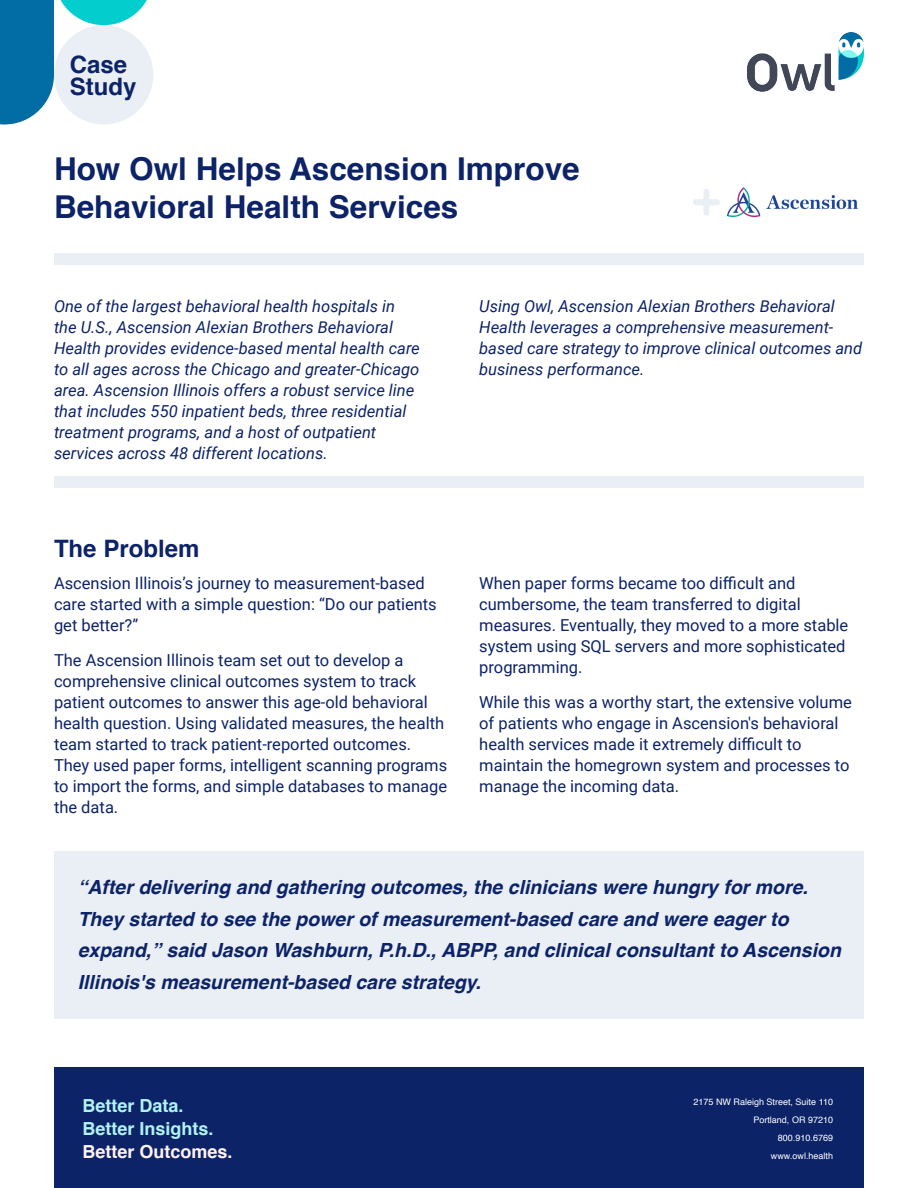
<style>
.page{position:relative;width:918px;height:1188px;background:#fff}
.page>*{position:absolute;margin:0;border:0;box-sizing:border-box;transform-origin:0 0}
.t1{font:700 31.5px/37.5px "Helvetica";color:#0d2368}
.t2{font:700 24px/22.5px "Helvetica";color:#0d2368}
.t3{font:italic 700 19.5px/31.5px "Helvetica";color:#0d2368}
.t4{font:700 18px "Helvetica";color:#b1f3f2}
.t5{font:700 18px "Helvetica";color:#fff3f2}
.Paragraph_11_14{font:16.5px/21px "Roboto";color:#0d2368}
.Paragraph_11_14-2{font:italic 16.5px/21px "Roboto";color:#0d2368}
.t6{font:9px/18px "Helvetica";color:#fff;text-align:right}
</style>
<div class="page">
<img style="left:747px;top:33px;width:117px;height:59px">
<div style="left:54px;top:1067px;width:810px;height:121px;background:#0d2368"></div>
<svg style="left:0;top:0;width:153px;height:125px"></svg>
<div style="left:703px;top:189px;width:6px;height:27px;background:#eaeff5;border-radius:3px"></div>
<div style="left:693px;top:199px;width:27px;height:6px;background:#eaeff5;border-radius:3px"></div>
<div style="left:54px;top:253px;width:810px;height:12px;background:#eaeff5"></div>
<img style="left:726px;top:187px;width:133px;height:31px">
<div style="left:55px;top:851px;width:809px;height:168px;background:#eaeff5"></div>
<div style="left:54px;top:476px;width:810px;height:12px;background:#eaeff5"></div>
<p class="t2" style="left:70px;top:53px;width:68px">Case<br>Study</p>
<p class="t1" style="left:54px;top:151px;width:527px">How Owl Helps Ascension Improve<br>Behavioral Health Services</p>
<p class="Paragraph_11_14-2" style="left:54px;top:295px;width:367px">One of the largest behavioral health hospitals in the U.S., Ascension Alexian Brothers Behavioral Health provides evidence-based mental health care to all ages across the Chicago and greater-Chicago area. Ascension Illinois offers a robust service line that includes 550 inpatient beds, three residential treatment programs, and a host of outpatient services across 48 different locations.</p>
<p class="t2" style="left:54px;top:537px;width:147px">The Problem</p>
<p class="Paragraph_11_14" style="left:54px;top:572px;width:384px">Ascension Illinois’s journey to measurement-based care started with a simple question: “Do our patients get better?”</p>
<p class="Paragraph_11_14" style="left:54px;top:649px;width:395px">The Ascension Illinois team set out to develop a comprehensive clinical outcomes system to track patient outcomes to answer this age-old behavioral health question. Using validated measures, the health team started to track patient-reported outcomes.<br>They used paper forms, intelligent scanning programs to import the forms, and simple databases to manage the data.</p>
<p class="Paragraph_11_14-2" style="left:479px;top:295px;width:385px">Using Owl, Ascension Alexian Brothers Behavioral Health leverages a comprehensive measurement&shy;based care strategy to improve clinical outcomes and business performance.</p>
<p class="Paragraph_11_14" style="left:479px;top:572px;width:371px">When paper forms became too difficult and cumbersome, the team transferred to digital measures. Eventually, they moved to a more stable system using SQL servers and more sophisticated programming.</p>
<p class="Paragraph_11_14" style="left:479px;top:691px;width:374px">While this was a worthy start, the extensive volume of patients who engage in Ascension's behavioral health services made it extremely difficult to maintain the homegrown system and processes to manage the incoming data.</p>
<p class="t3" style="left:78px;top:871px;width:732px">“After delivering and gathering outcomes, the clinicians were hungry for more.<br>They started to see the power of measurement-based care and were eager to</p>
<p class="t3" style="left:78px;top:934px;width:765px">expand,” said Jason Washburn, P.h.D., ABPP, and clinical consultant to Ascension<br>Illinois's measurement-based care strategy.</p>
<p class="t4" style="left:82px;top:1091px;width:103px">Better Data.</p>
<p class="t4" style="left:82px;top:1114px;width:133px">Better Insights.</p>
<p class="t5" style="left:82px;top:1137px;width:152px">Better Outcomes.</p>
<p class="t6" style="left:694px;top:1093px;width:141px">2175 NW Raleigh Street, Suite 110<br>Portland, OR 97210<br>800.910.6769</p>
<p class="t6" style="left:771px;top:1147px;width:64px">www.owl.health</p>
</div>
